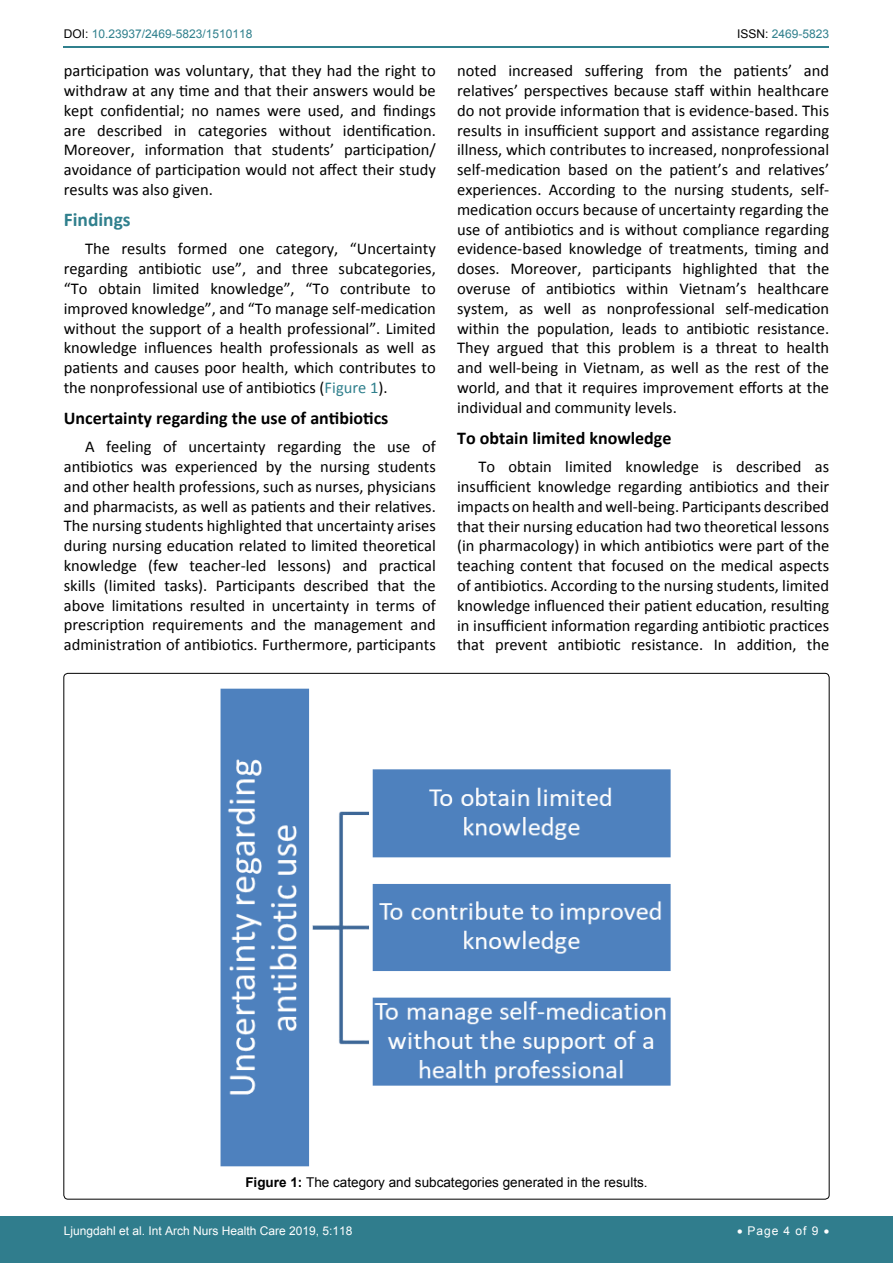
<style>
.page{position:relative;width:893px;height:1263px;background:#fff}
.page>*{position:absolute;margin:0;border:0;box-sizing:border-box;transform-origin:0 0}
.t1{font:700 19.5px "Calibri";color:#30808d}
.t2{font:700 18px "Calibri";color:#000}
.t3{font:16.5px/19.8px "Calibri";color:#000;text-align:justify}
.t4{font:13.5px "Arial";color:#000}
.t5{font:12px "Arial";color:#fff}
.t6{font:12px "Arial";color:#30808d}
.s1{color:#000}
.s2{color:#30808d}
.s3{font-weight:700}
</style>
<div class="page">
<hr style="left:64px;top:46px;width:765px;height:2px;background:#30808d">
<div style="left:0;top:1217px;width:893px;height:46px;background:#307d8d"></div>
<img style="left:220px;top:688px;width:451px;height:479px">
<p class="t6" style="left:64px;top:26px;width:190px"><span class="s1">DOI:</span> 10.23937/2469-5823/1510118</p>
<p class="t6" style="left:737px;top:26px;width:94px"><span class="s1">ISSN:</span> 2469-5823</p>
<p class="t3" style="left:64px;top:61px;width:374px">participation was voluntary, that they had the right to withdraw at any time and that their answers would be kept confidential; no names were used, and findings are described in categories without identification.<br>Moreover, information that students’ participation/ avoidance of participation would not affect their study results was also given.</p>
<p class="t1" style="left:64px;top:207px;width:68px">Findings</p>
<p class="t3" style="left:64px;top:239px;width:374px;text-indent:21px">The results formed one category, “Uncertainty regarding antibiotic use”, and three subcategories, “To obtain limited knowledge”, “To contribute to improved knowledge”, and “To manage self-medication without the support of a health professional”. Limited knowledge influences health professionals as well as patients and causes poor health, which contributes to the nonprofessional use of antibiotics (<span class="s2">Figure 1</span>).</p>
<p class="t2" style="left:64px;top:406px;width:326px">Uncertainty regarding the use of antibiotics</p>
<p class="t3" style="left:64px;top:437px;width:374px;text-indent:21px">A feeling of uncertainty regarding the use of antibiotics was experienced by the nursing students and other health professions, such as nurses, physicians and pharmacists, as well as patients and their relatives.<br>The nursing students highlighted that uncertainty arises during nursing education related to limited theoretical knowledge (few teacher-led lessons) and practical skills (limited tasks). Participants described that the above limitations resulted in uncertainty in terms of prescription requirements and the management and administration of antibiotics. Furthermore, participants</p>
<p class="t3" style="left:457px;top:61px;width:374px">noted increased suffering from the patients’ and relatives’ perspectives because staff within healthcare do not provide information that is evidence-based. This results in insufficient support and assistance regarding illness, which contributes to increased, nonprofessional self-medication based on the patient’s and relatives’ experiences. According to the nursing students, self&shy;medication occurs because of uncertainty regarding the use of antibiotics and is without compliance regarding evidence-based knowledge of treatments, timing and doses. Moreover, participants highlighted that the overuse of antibiotics within Vietnam’s healthcare system, as well as nonprofessional self-medication within the population, leads to antibiotic resistance.<br>They argued that this problem is a threat to health and well-being in Vietnam, as well as the rest of the world, and that it requires improvement efforts at the individual and community levels.</p>
<p class="t2" style="left:457px;top:426px;width:216px">To obtain limited knowledge</p>
<p class="t3" style="left:457px;top:457px;width:374px;text-indent:21px">To obtain limited knowledge is described as insufficient knowledge regarding antibiotics and their impacts on health and well-being. Participants described that their nursing education had two theoretical lessons (in pharmacology) in which antibiotics were part of the teaching content that focused on the medical aspects of antibiotics. According to the nursing students, limited knowledge influenced their patient education, resulting in insufficient information regarding antibiotic practices that prevent antibiotic resistance. In addition, the</p>
<p class="t4" style="left:245px;top:1174px;width:404px"><span class="s3">Figure 1:</span> The category and subcategories generated in the results.</p>
<p class="t5" style="left:64px;top:1223px;width:290px">Ljungdahl et al. Int Arch Nurs Health Care 2019, 5:118</p>
<p class="t5" style="left:737px;top:1223px;width:94px">• Page 4 of 9 •</p>
</div>
